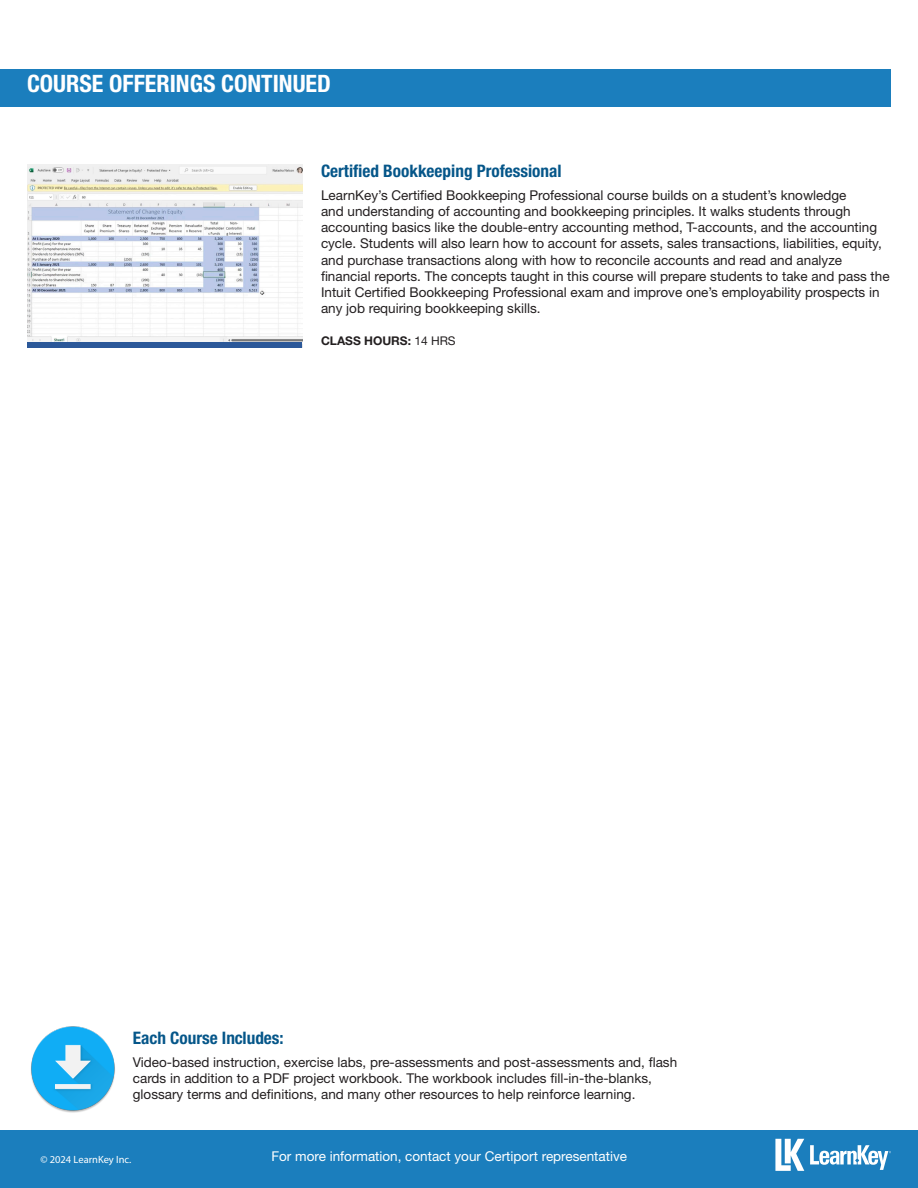
<style>
.page{position:relative;width:918px;height:1188px;background:#fff}
.page>*{position:absolute;margin:0;border:0;box-sizing:border-box;transform-origin:0 0}
.t1{font:700 condensed 24px "Helvetica Neue LT Pro";color:#fff}
.Packages{font:700 condensed 17.25px "Helvetica Neue LT Pro";color:#055689}
.body{font:13.5px/16.2px "Helvetica Neue LT Pro";color:#231f20}
.t2{font:13.5px "Helvetica Neue LT Pro";color:#fff}
.totals{font:700 12px "Helvetica Neue LT Pro";color:#231f20}
.t3{font:10.5px "Myriad Pro";color:#fff}
.s1{font-weight:400}
</style>
<div class="page">
<div style="left:0;top:1130px;width:918px;height:58px;background:#1b7ebd"></div>
<svg style="left:810px;top:1145px;width:81px;height:25px"></svg>
<svg style="left:775px;top:1139px;width:29px;height:32px"></svg>
<div style="left:0;top:69px;width:891px;height:38px;background:#1b7ebd"></div>
<img style="left:31px;top:1026px;width:84px;height:87px">
<img style="left:27px;top:164px;width:276px;height:184px">
<div style="left:28px;top:342px;width:274px;height:6px;background:#2b5899"></div>
<p class="t1" style="left:27px;top:69px;width:305px">COURSE OFFERINGS CONTINUED</p>
<p class="Packages" style="left:321px;top:160px;width:242px">Certified Bookkeeping Professional</p>
<p class="body" style="left:321px;top:187px;width:570px">LearnKey’s Certified Bookkeeping Professional course builds on a student’s knowledge<br>and understanding of accounting and bookkeeping principles. It walks students through accounting basics like the double-entry accounting method, T-accounts, and the accounting cycle. Students will also learn how to account for assets, sales transactions, liabilities, equity, and purchase transactions along with how to reconcile accounts and read and analyze financial reports. The concepts taught in this course will prepare students to take and pass the Intuit Certified Bookkeeping Professional exam and improve one’s employability prospects in any job requiring bookkeeping skills.</p>
<p class="totals" style="left:321px;top:333px;width:136px">CLASS HOURS: <span class="s1">14 HRS</span></p>
<p class="Packages" style="left:133px;top:1027px;width:152px">Each Course Includes:</p>
<p class="body" style="left:133px;top:1054px;width:546px">Video-based instruction, exercise labs, pre-assessments and post-assessments and, flash cards in addition to a PDF project workbook. The workbook includes fill-in-the-blanks, glossary terms and definitions, and many other resources to help reinforce learning.</p>
<p class="t3" style="left:40px;top:1153px;width:92px">© 2024 LearnKey Inc.</p>
<p class="t2" style="left:272px;top:1148px;width:357px">For more information, contact your Certiport representative</p>
</div>
